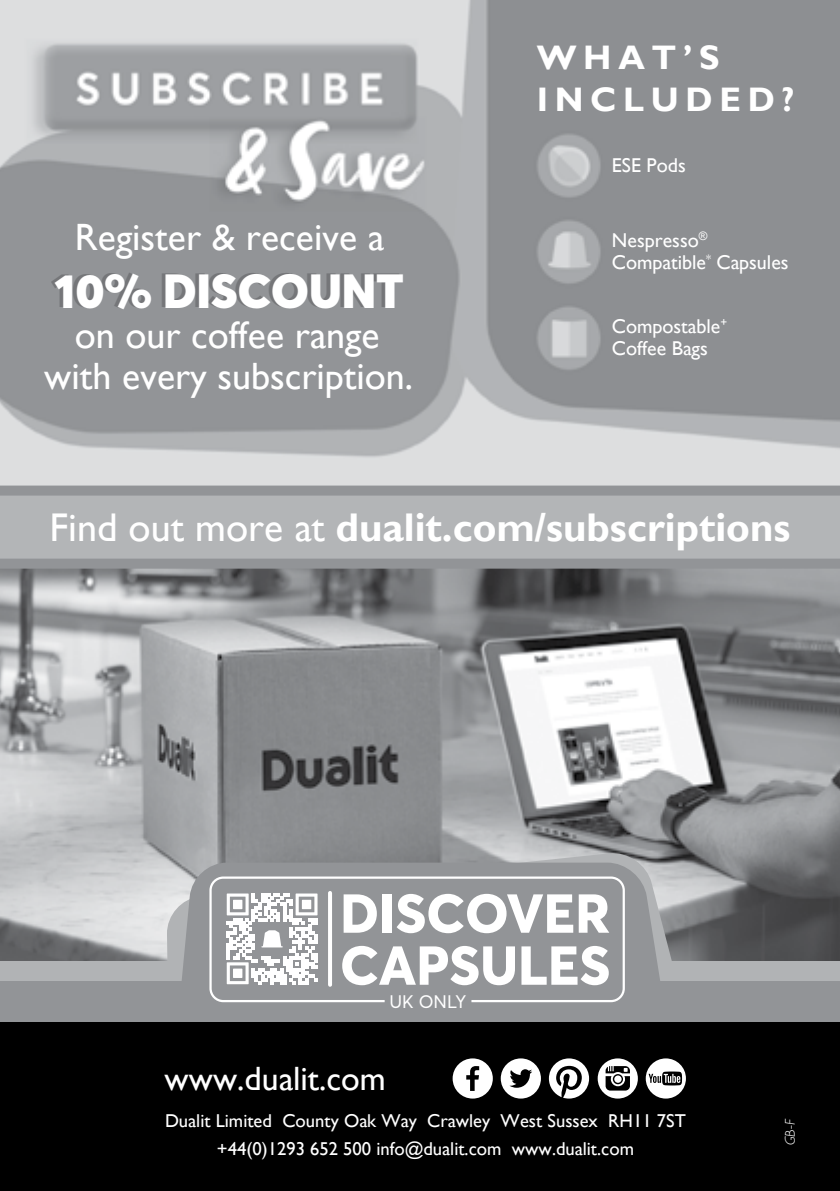
<style>
.page{position:relative;width:840px;height:1191px;background:#fff}
.page>*{position:absolute;margin:0;border:0;box-sizing:border-box;transform-origin:0 0}
.t1{font:800 54px/52px "Averta";color:#fff}
.t2{font:900 47.4px "Averta";color:#fff}
.t3{font:700 40px "Gill Sans";color:#fff}
.t4{font:38px/41.4px "Gill Sans";color:#fff;text-align:center}
.t5{font:700 34px/42px "Gill Sans";letter-spacing:.195em;color:#fff}
.t6{font:33.6px "Gill Sans";color:#fff}
.t7{font:20px/22px "Gill Sans";color:#fff}
.t8{font:18.6px/28px "Gill Sans";color:#fff;text-align:center}
.t9{font:18px "Averta CY";color:#fff}
.t10{font:italic 300 14px "Gill Sans";color:#fff}
.s1{font-weight:400}
</style>
<div class="page">
<img style="left:0;top:0;width:839px;height:961px">
<div style="left:0;top:961px;width:839px;height:72px;background:#b1b3b5"></div>
<svg style="left:167px;top:851px;width:523px;height:110px;background:#9d9ea1"></svg>
<div style="left:0;top:981px;width:193px;height:72px;background:#929497"></div>
<div style="left:618px;top:981px;width:221px;height:72px;background:#929497"></div>
<div style="left:177px;top:862px;width:490px;height:160px;background:#929497"></div>
<div style="left:0;top:1022px;width:839px;height:169px;background:#000"></div>
<svg style="left:548px;top:1058px;width:40px;height:40px"></svg>
<svg style="left:500px;top:1058px;width:40px;height:40px"></svg>
<svg style="left:452px;top:1058px;width:40px;height:40px"></svg>
<svg style="left:597px;top:1058px;width:40px;height:40px"></svg>
<div style="left:614px;top:1075px;width:7px;height:7px;background:#fff;border-radius:50%"></div>
<svg style="left:645px;top:1058px;width:40px;height:40px"></svg>
<div style="left:0;top:489px;width:839px;height:76px;background:#b3b5b7"></div>
<div style="left:209px;top:876px;width:415px;height:126px;border:2px solid #fff;border-radius:13px"></div>
<svg style="left:226px;top:893px;width:91px;height:91px"></svg>
<hr style="left:328px;top:893px;width:4px;height:91px;background:#fff">
<div style="left:0;top:485px;width:839px;height:10px;background:#929497"></div>
<div style="left:0;top:558px;width:839px;height:10px;background:#929497"></div>
<h3 class="t5" style="left:536px;top:37px;width:259px">WHAT’S<br>INCLUDED?</h3>
<h3 class="t4" style="left:75px;top:216px;width:310px">Register &amp; receive a</h3>
<h2 class="t2" style="left:55px;top:258px;width:350px">10% DISCOUNT</h2>
<h3 class="t4" style="left:44px;top:314px;width:370px">on our coffee range with every subscription.</h3>
<p class="t7" style="left:611px;top:154px;width:75px">ESE Pods</p>
<p class="t7" style="left:611px;top:229px;width:178px">Nespresso<sup>®<br></sup>Compatible<sup>*</sup> Capsules</p>
<p class="t7" style="left:611px;top:315px;width:117px">Compostable<sup>+<br></sup>Coffee Bags</p>
<h3 class="t3" style="left:49px;top:503px;width:742px"><span class="s1">Find out more at</span> dualit.com/subscriptions</h3>
<h1 class="t1" style="left:340px;top:885px;width:271px">DISCOVER<br>CAPSULES</h1>
<p class="t9" style="left:389px;top:988px;width:78px">UK ONLY</p>
<h3 class="t6" style="left:164px;top:1059px;width:222px">www.dualit.com</h3>
<p class="t8" style="left:165px;top:1106px;width:522px">Dualit Limited County Oak Way Crawley West Sussex RH11 7ST +44(0)1293 652 500 info@dualit.com www.dualit.com</p>
<p class="t10" style="left:781px;top:1145px;width:28px;rotate:-90deg">GB-F</p>
</div>
